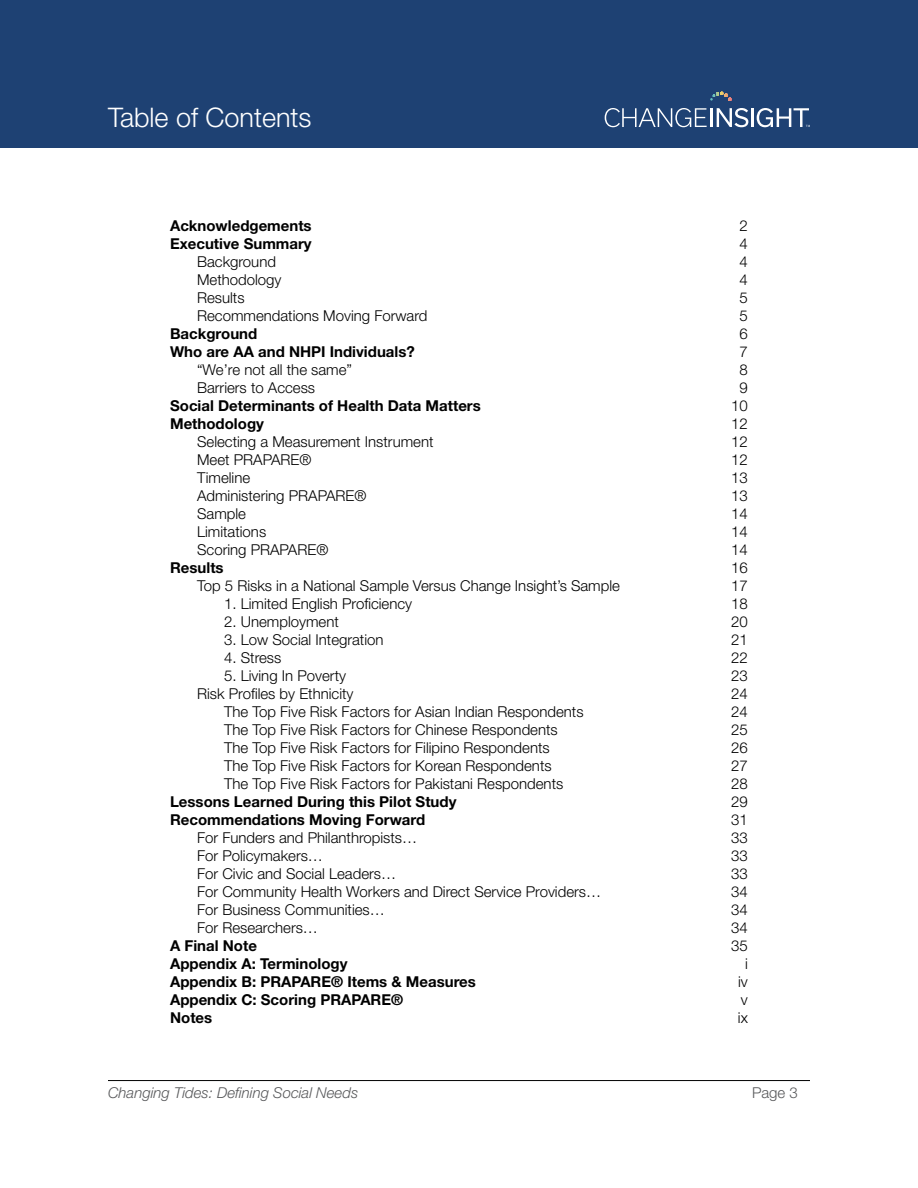
<style>
.page{position:relative;width:918px;height:1188px;background:#fff}
.page>*{position:absolute;margin:0;border:0;box-sizing:border-box;transform-origin:0 0}
.t1{font:300 27px "Helvetica Neue LT Std";color:#fff}
.t2{font:300 15px "Helvetica Neue LT Std";color:#000}
.t3{font:700 15px "Helvetica Neue LT Std";color:#000}
.t4{font:italic 300 15px "Helvetica Neue LT Std";color:#58595b}
.t5{font:300 15px "Helvetica Neue LT Std";color:#58595b}
</style>
<div class="page">
<hr style="left:108px;top:1080px;width:702px;height:1px;background:#000">
<div style="left:0;top:0;width:918px;height:148px;background:#1e4173"></div>
<svg style="left:721px;top:92px;width:11px;height:9px"></svg>
<svg style="left:605px;top:108px;width:102px;height:19px"></svg>
<hr style="left:710px;top:108px;width:3px;height:19px;background:#fff">
<svg style="left:717px;top:108px;width:31px;height:19px"></svg>
<hr style="left:751px;top:108px;width:3px;height:19px;background:#fff">
<svg style="left:757px;top:108px;width:53px;height:19px"></svg>
<h1 class="t1" style="left:108px;top:101px;width:205px">Table of Contents</h1>
<p class="t3" style="left:170px;top:216px;width:143px">Acknowledgements</p>
<p class="t2" style="left:740px;top:217px;width:10px">2</p>
<p class="t3" style="left:170px;top:234px;width:143px">Executive Summary</p>
<p class="t2" style="left:740px;top:235px;width:10px">4</p>
<p class="t2" style="left:197px;top:253px;width:80px">Background</p>
<p class="t2" style="left:740px;top:253px;width:10px">4</p>
<p class="t2" style="left:197px;top:271px;width:86px">Methodology</p>
<p class="t2" style="left:740px;top:271px;width:10px">4</p>
<p class="t2" style="left:197px;top:289px;width:49px">Results</p>
<p class="t2" style="left:740px;top:289px;width:10px">5</p>
<p class="t2" style="left:197px;top:307px;width:232px">Recommendations Moving Forward</p>
<p class="t2" style="left:740px;top:307px;width:10px">5</p>
<p class="t3" style="left:170px;top:324px;width:89px">Background</p>
<p class="t2" style="left:740px;top:325px;width:10px">6</p>
<p class="t3" style="left:170px;top:342px;width:246px">Who are AA and NHPI Individuals?</p>
<p class="t2" style="left:740px;top:343px;width:10px">7</p>
<p class="t2" style="left:197px;top:361px;width:157px">“We’re not all the same”</p>
<p class="t2" style="left:740px;top:361px;width:10px">8</p>
<p class="t2" style="left:197px;top:379px;width:120px">Barriers to Access</p>
<p class="t2" style="left:740px;top:379px;width:10px">9</p>
<p class="t3" style="left:170px;top:396px;width:312px">Social Determinants of Health Data Matters</p>
<p class="t2" style="left:731px;top:397px;width:18px">10</p>
<p class="t3" style="left:170px;top:414px;width:95px">Methodology</p>
<p class="t2" style="left:731px;top:415px;width:18px">12</p>
<p class="t2" style="left:197px;top:433px;width:238px">Selecting a Measurement Instrument</p>
<p class="t2" style="left:731px;top:433px;width:18px">12</p>
<p class="t2" style="left:197px;top:451px;width:116px">Meet PRAPARE®</p>
<p class="t2" style="left:731px;top:451px;width:18px">12</p>
<p class="t2" style="left:197px;top:469px;width:55px">Timeline</p>
<p class="t2" style="left:731px;top:469px;width:18px">13</p>
<p class="t2" style="left:197px;top:487px;width:171px">Administering PRAPARE®</p>
<p class="t2" style="left:731px;top:487px;width:18px">13</p>
<p class="t2" style="left:197px;top:505px;width:50px">Sample</p>
<p class="t2" style="left:731px;top:505px;width:18px">14</p>
<p class="t2" style="left:197px;top:523px;width:71px">Limitations</p>
<p class="t2" style="left:731px;top:523px;width:18px">14</p>
<p class="t2" style="left:197px;top:541px;width:133px">Scoring PRAPARE®</p>
<p class="t2" style="left:731px;top:541px;width:18px">14</p>
<p class="t3" style="left:170px;top:558px;width:55px">Results</p>
<p class="t2" style="left:731px;top:559px;width:18px">16</p>
<p class="t2" style="left:197px;top:577px;width:424px">Top 5 Risks in a National Sample Versus Change Insight’s Sample</p>
<p class="t2" style="left:731px;top:577px;width:18px">17</p>
<p class="t2" style="left:224px;top:595px;width:190px">1. Limited English Proficiency</p>
<p class="t2" style="left:731px;top:595px;width:18px">18</p>
<p class="t2" style="left:224px;top:613px;width:116px">2. Unemployment</p>
<p class="t2" style="left:731px;top:613px;width:18px">20</p>
<p class="t2" style="left:224px;top:631px;width:161px">3. Low Social Integration</p>
<p class="t2" style="left:731px;top:631px;width:18px">21</p>
<p class="t2" style="left:224px;top:649px;width:59px">4. Stress</p>
<p class="t2" style="left:731px;top:649px;width:18px">22</p>
<p class="t2" style="left:224px;top:667px;width:123px">5. Living In Poverty</p>
<p class="t2" style="left:731px;top:667px;width:18px">23</p>
<p class="t2" style="left:197px;top:685px;width:158px">Risk Profiles by Ethnicity</p>
<p class="t2" style="left:731px;top:685px;width:18px">24</p>
<p class="t2" style="left:224px;top:703px;width:361px">The Top Five Risk Factors for Asian Indian Respondents</p>
<p class="t2" style="left:731px;top:703px;width:18px">24</p>
<p class="t2" style="left:224px;top:721px;width:335px">The Top Five Risk Factors for Chinese Respondents</p>
<p class="t2" style="left:731px;top:721px;width:18px">25</p>
<p class="t2" style="left:224px;top:739px;width:327px">The Top Five Risk Factors for Filipino Respondents</p>
<p class="t2" style="left:731px;top:739px;width:18px">26</p>
<p class="t2" style="left:224px;top:757px;width:329px">The Top Five Risk Factors for Korean Respondents</p>
<p class="t2" style="left:731px;top:757px;width:18px">27</p>
<p class="t2" style="left:224px;top:775px;width:341px">The Top Five Risk Factors for Pakistani Respondents</p>
<p class="t2" style="left:731px;top:775px;width:18px">28</p>
<p class="t3" style="left:170px;top:792px;width:288px">Lessons Learned During this Pilot Study</p>
<p class="t2" style="left:731px;top:793px;width:18px">29</p>
<p class="t3" style="left:170px;top:810px;width:257px">Recommendations Moving Forward</p>
<p class="t2" style="left:731px;top:811px;width:18px">31</p>
<p class="t2" style="left:197px;top:829px;width:222px">For Funders and Philanthropists…</p>
<p class="t2" style="left:731px;top:829px;width:18px">33</p>
<p class="t2" style="left:197px;top:847px;width:127px">For Policymakers…</p>
<p class="t2" style="left:731px;top:847px;width:18px">33</p>
<p class="t2" style="left:197px;top:865px;width:200px">For Civic and Social Leaders…</p>
<p class="t2" style="left:731px;top:865px;width:18px">33</p>
<p class="t2" style="left:197px;top:883px;width:406px">For Community Health Workers and Direct Service Providers…</p>
<p class="t2" style="left:731px;top:883px;width:18px">34</p>
<p class="t2" style="left:197px;top:901px;width:189px">For Business Communities…</p>
<p class="t2" style="left:731px;top:901px;width:18px">34</p>
<p class="t2" style="left:197px;top:919px;width:122px">For Researchers…</p>
<p class="t2" style="left:731px;top:919px;width:18px">34</p>
<p class="t3" style="left:170px;top:936px;width:88px">A Final Note</p>
<p class="t2" style="left:731px;top:937px;width:18px">35</p>
<p class="t3" style="left:170px;top:954px;width:179px">Appendix A: Terminology</p>
<p class="t2" style="left:745px;top:955px;width:4px">i</p>
<p class="t3" style="left:170px;top:972px;width:307px">Appendix B: PRAPARE® Items &amp; Measures</p>
<p class="t2" style="left:738px;top:973px;width:11px">iv</p>
<p class="t3" style="left:170px;top:990px;width:235px">Appendix C: Scoring PRAPARE®</p>
<p class="t2" style="left:741px;top:991px;width:8px">v</p>
<p class="t3" style="left:170px;top:1008px;width:44px">Notes</p>
<p class="t2" style="left:738px;top:1009px;width:11px">ix</p>
<p class="t4" style="left:108px;top:1084px;width:252px">Changing Tides: Defining Social Needs</p>
<p class="t5" style="left:752px;top:1084px;width:47px">Page 3</p>
</div>
